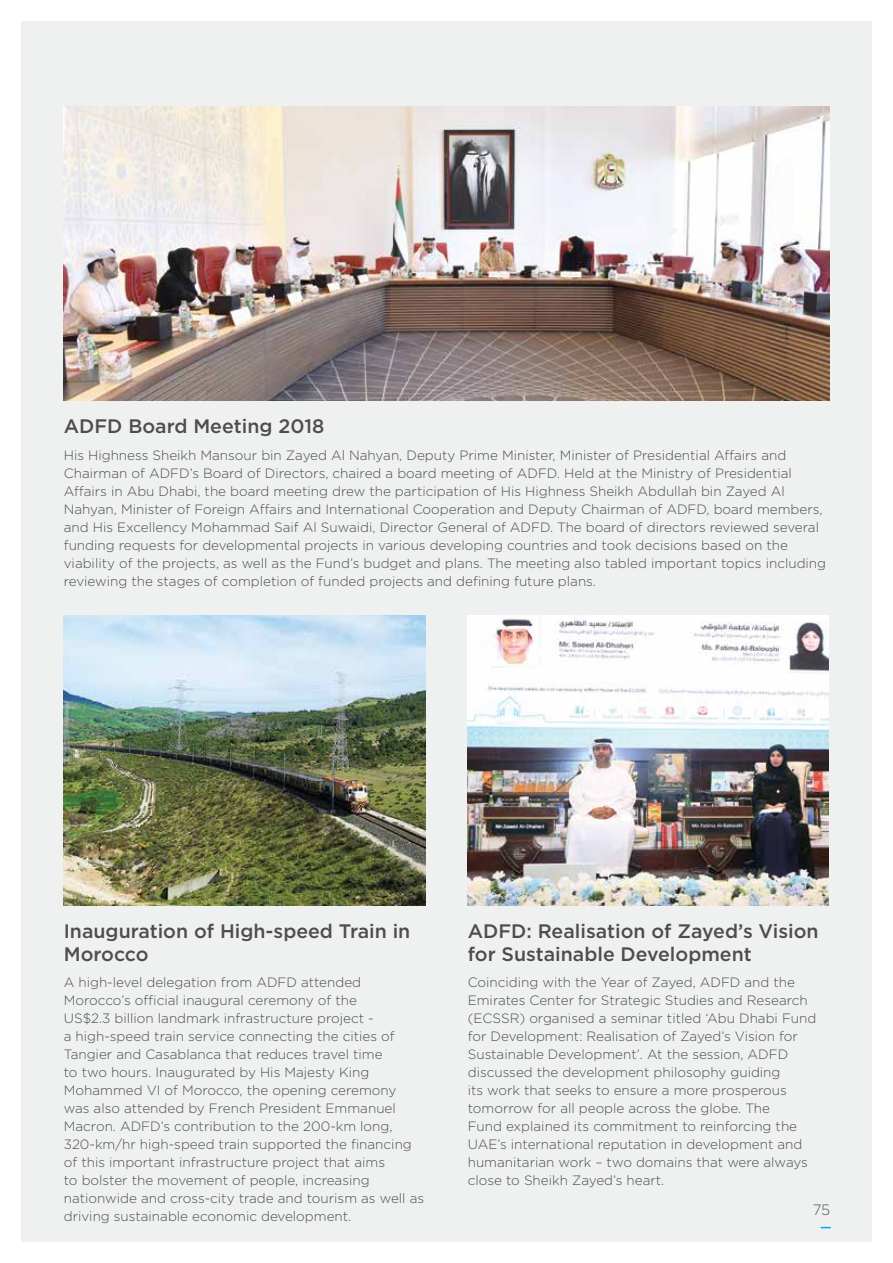
<style>
.page{position:relative;width:893px;height:1263px;background:#fff}
.page>*{position:absolute;margin:0;border:0;box-sizing:border-box;transform-origin:0 0}
.t1{font:500 19.5px/22.5px "Gotham";color:#4d4d4f}
.t2{font:300 15px "Gotham";color:#55575a}
.t3{font:300 13.5px/18px "Gotham";color:#4d4d4f}
</style>
<div class="page">
<div style="left:21px;top:21px;width:851px;height:1221px;background:#eff0f0"></div>
<img style="left:64px;top:106px;width:765px;height:295px">
<img style="left:468px;top:615px;width:361px;height:291px">
<img style="left:64px;top:615px;width:361px;height:291px">
<h1 class="t1" style="left:64px;top:415px;width:262px">ADFD Board Meeting 2018</h1>
<p class="t3" style="left:64px;top:446px;width:764px">His Highness Sheikh Mansour bin Zayed Al Nahyan, Deputy Prime Minister, Minister of Presidential Affairs and Chairman of ADFD’s Board of Directors, chaired a board meeting of ADFD. Held at the Ministry of Presidential Affairs in Abu Dhabi, the board meeting drew the participation of His Highness Sheikh Abdullah bin Zayed Al Nahyan, Minister of Foreign Affairs and International Cooperation and Deputy Chairman of ADFD, board members, and His Excellency Mohammad Saif Al Suwaidi, Director General of ADFD. The board of directors reviewed several funding requests for developmental projects in various developing countries and took decisions based on the viability of the projects, as well as the Fund’s budget and plans. The meeting also tabled important topics including reviewing the stages of completion of funded projects and defining future plans.</p>
<h1 class="t1" style="left:64px;top:920px;width:348px">Inauguration of High-speed Train in<br>Morocco</h1>
<p class="t3" style="left:64px;top:973px;width:362px">A high-level delegation from ADFD attended Morocco’s official inaugural ceremony of the<br>US$2.3 billion landmark infrastructure project -<br>a high-speed train service connecting the cities of Tangier and Casablanca that reduces travel time<br>to two hours. Inaugurated by His Majesty King Mohammed VI of Morocco, the opening ceremony was also attended by French President Emmanuel Macron. ADFD’s contribution to the 200-km long, 320-km/hr high-speed train supported the financing of this important infrastructure project that aims<br>to bolster the movement of people, increasing nationwide and cross-city trade and tourism as well as driving sustainable economic development.</p>
<h1 class="t1" style="left:468px;top:920px;width:352px">ADFD: Realisation of Zayed’s Vision for Sustainable Development</h1>
<p class="t3" style="left:468px;top:973px;width:350px">Coinciding with the Year of Zayed, ADFD and the Emirates Center for Strategic Studies and Research (ECSSR) organised a seminar titled ‘Abu Dhabi Fund for Development: Realisation of Zayed’s Vision for Sustainable Development’. At the session, ADFD discussed the development philosophy guiding<br>its work that seeks to ensure a more prosperous tomorrow for all people across the globe. The<br>Fund explained its commitment to reinforcing the UAE’s international reputation in development and humanitarian work – two domains that were always close to Sheikh Zayed’s heart.</p>
<p class="t2" style="left:813px;top:1201px;width:19px">75</p>
</div>
